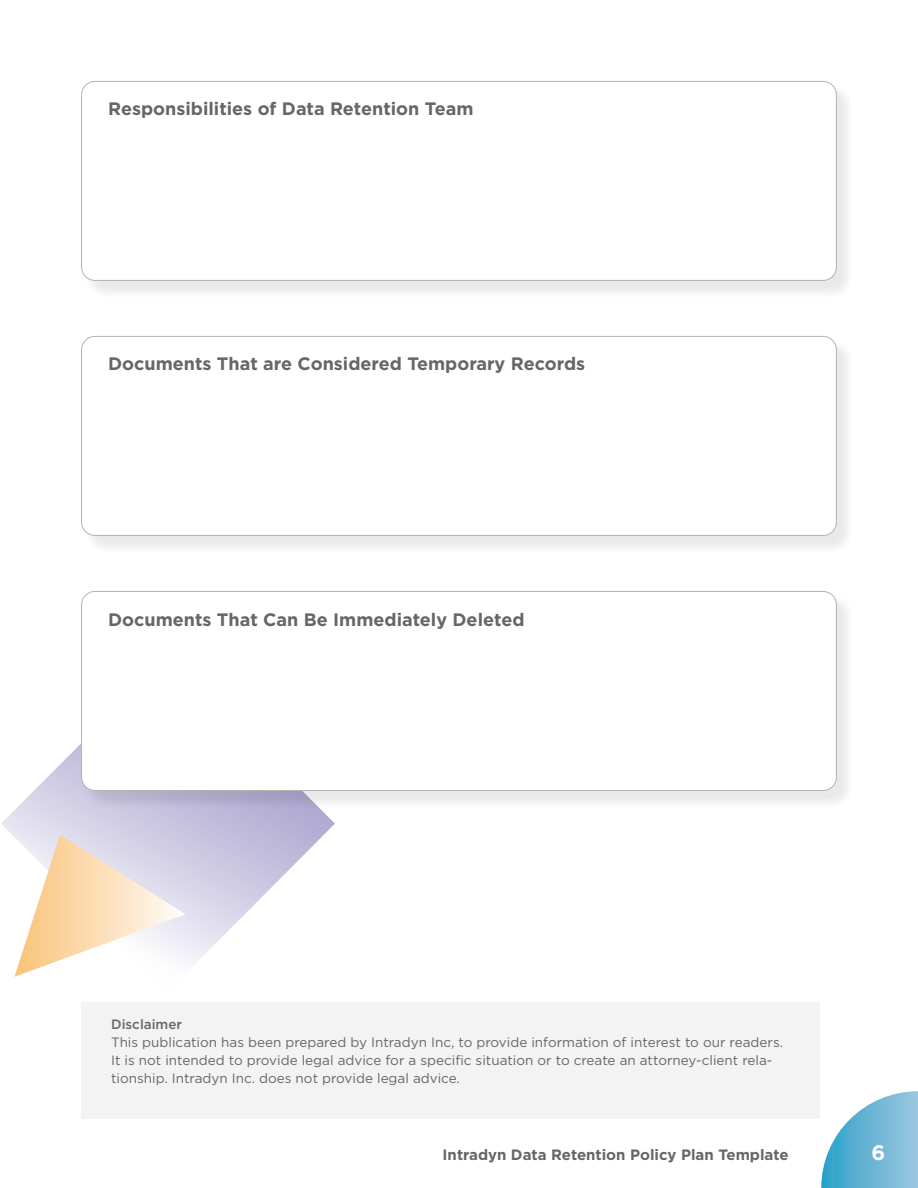
<style>
.page{position:relative;width:918px;height:1188px;background:#fff}
.page>*{position:absolute;margin:0;border:0;box-sizing:border-box;transform-origin:0 0}
.t1{font:700 21px "Gotham";color:#fff}
.t2{font:700 18px "Gotham";color:#666}
.t3{font:700 15px "Gotham";color:#666}
.t4{font:13.5px/18px "Gotham";color:#666}
.t5{font:500 13.5px "Gotham";color:#666}
</style>
<div class="page">
<svg style="left:821px;top:1091px;width:97px;height:97px"></svg>
<svg style="left:1px;top:743px;width:334px;height:221px"></svg>
<svg style="left:14px;top:835px;width:172px;height:142px"></svg>
<div style="left:81px;top:1002px;width:739px;height:116px;background:#f3f3f3"></div>
<div style="left:83px;top:83px;width:773px;height:216px;background:#231f20;opacity:.1"></div>
<div style="left:82px;top:81px;width:754px;height:199px;background:#fff;border-radius:14px"></div>
<div style="left:81px;top:81px;width:756px;height:200px;border:1px solid #b3b3b3;border-radius:14px"></div>
<div style="left:83px;top:338px;width:773px;height:216px;background:#231f20;opacity:.1"></div>
<div style="left:82px;top:336px;width:754px;height:199px;background:#fff;border-radius:14px"></div>
<div style="left:81px;top:336px;width:756px;height:200px;border:1px solid #b3b3b3;border-radius:14px"></div>
<div style="left:83px;top:593px;width:773px;height:216px;background:#231f20;opacity:.1"></div>
<div style="left:82px;top:591px;width:754px;height:199px;background:#fff;border-radius:14px"></div>
<div style="left:81px;top:591px;width:756px;height:200px;border:1px solid #b3b3b3;border-radius:14px"></div>
<p class="t2" style="left:108px;top:99px;width:367px">Responsibilities of Data Retention Team</p>
<p class="t2" style="left:108px;top:354px;width:479px">Documents That are Considered Temporary Records</p>
<p class="t2" style="left:108px;top:609px;width:418px">Documents That Can Be Immediately Deleted</p>
<p class="t5" style="left:111px;top:1015px;width:73px">Disclaimer</p>
<p class="t4" style="left:111px;top:1033px;width:673px">This publication has been prepared by Intradyn Inc, to provide information of interest to our readers.<br>It is not intended to provide legal advice for a specific situation or to create an attorney-client rela&shy;tionship. Intradyn Inc. does not provide legal advice.</p>
<p class="t3" style="left:443px;top:1146px;width:347px">Intradyn Data Retention Policy Plan Template</p>
<h1 class="t1" style="left:872px;top:1141px;width:15px">6</h1>
</div>
